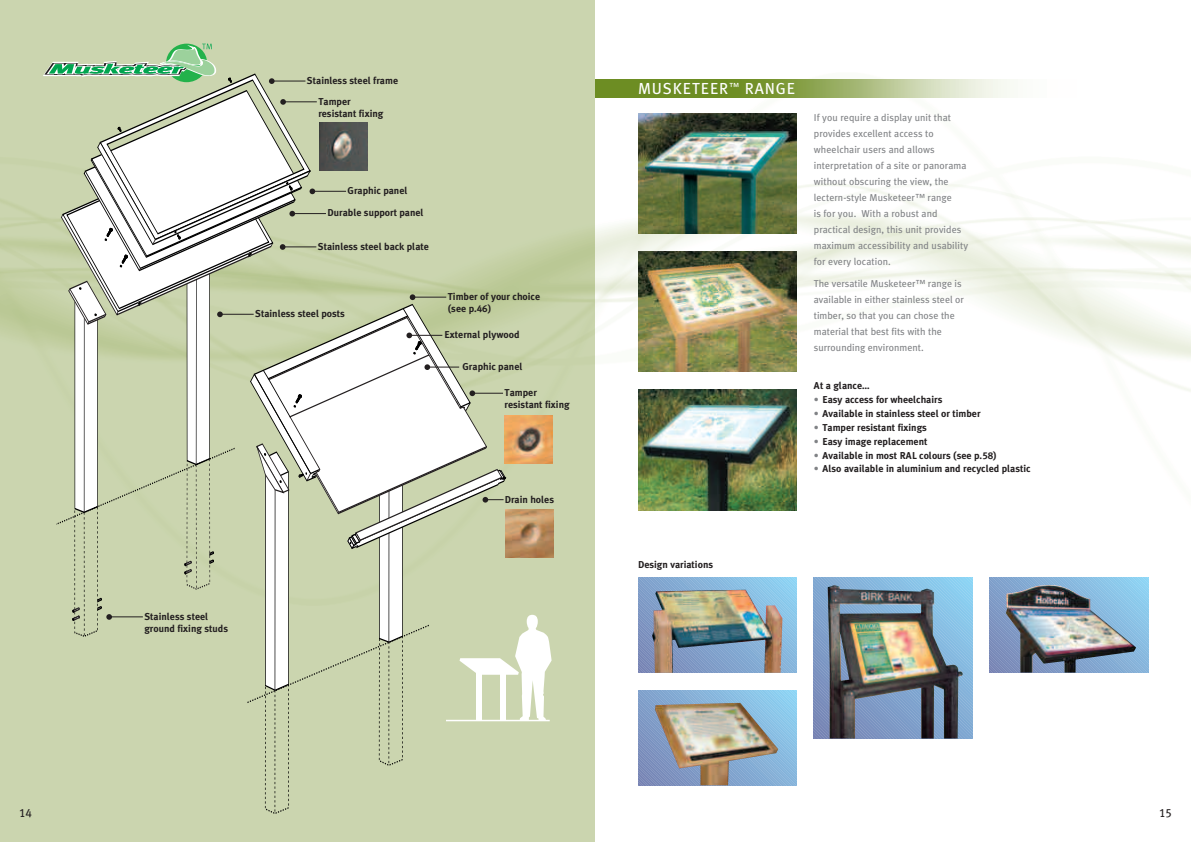
<style>
.page{position:relative;width:1191px;height:842px;background:#fff}
.page>*{position:absolute;margin:0;border:0;box-sizing:border-box;transform-origin:0 0}
.t1{font:16px "Meta Plus";letter-spacing:.055em;color:#fff}
.t2{font:12px "Meta Plus";color:#231f20}
.t3{font:10px/12px "Meta Plus Bold Roman";color:#231f20}
.t4{font:10px/16px "Meta Plus";letter-spacing:.005em;color:#808285}
.s1{color:#808285}
</style>
<div class="page">
<div style="left:0;top:0;width:595px;height:842px;background:#cbd5af"></div>
<img style="left:595px;top:79px;width:596px;height:707px">
<img style="left:551px;top:415px;width:2px;height:49px">
<img style="left:551px;top:509px;width:2px;height:49px">
<svg style="left:41px;top:44px;width:510px;height:774px"></svg>
<img style="left:638px;top:113px;width:159px;height:121px">
<img style="left:638px;top:390px;width:159px;height:120px">
<img style="left:638px;top:251px;width:159px;height:121px">
<svg style="left:638px;top:577px;width:159px;height:96px;background:#87b2d8"></svg>
<img style="left:652px;top:590px;width:130px;height:83px">
<svg style="left:814px;top:577px;width:158px;height:161px;background:#84aed6"></svg>
<img style="left:827px;top:585px;width:135px;height:153px">
<svg style="left:989px;top:577px;width:159px;height:95px;background:#86afd6"></svg>
<img style="left:1005px;top:585px;width:131px;height:87px">
<svg style="left:638px;top:690px;width:159px;height:95px;background:#87b1d8"></svg>
<img style="left:655px;top:703px;width:123px;height:82px">
<img style="left:319px;top:123px;width:48px;height:48px">
<img style="left:595px;top:80px;width:594px;height:17px">
<p class="t3" style="left:307px;top:74px;width:93px">Stainless steel frame</p>
<p class="t3" style="left:318px;top:95px;width:67px">Tamper resistant fixing</p>
<p class="t3" style="left:347px;top:185px;width:61px">Graphic panel</p>
<p class="t3" style="left:327px;top:207px;width:98px">Durable support panel</p>
<p class="t3" style="left:318px;top:240px;width:113px">Stainless steel back plate</p>
<p class="t3" style="left:255px;top:308px;width:91px">Stainless steel posts</p>
<p class="t3" style="left:448px;top:290px;width:94px">Timber of your choice (see p.46)</p>
<p class="t3" style="left:444px;top:329px;width:77px">External plywood</p>
<p class="t3" style="left:462px;top:360px;width:61px">Graphic panel</p>
<p class="t3" style="left:504px;top:387px;width:67px">Tamper resistant fixing</p>
<p class="t3" style="left:505px;top:493px;width:51px">Drain holes</p>
<p class="t3" style="left:144px;top:610px;width:85px">Stainless steel ground fixing studs</p>
<h1 class="t1" style="left:638px;top:79px;width:158px">MUSKETEER<sup>™</sup> RANGE</h1>
<p class="t4" style="left:814px;top:110px;width:156px">If you require a display unit that provides excellent access to wheelchair users and allows interpretation of a site or panorama without obscuring the view, the lectern-style Musketeer™ range<br>is for you. With a robust and practical design, this unit provides maximum accessibility and usability for every location.</p>
<p class="t4" style="left:814px;top:275px;width:152px">The versatile Musketeer™ range is available in either stainless steel or timber, so that you can chose the material that best fits with the surrounding environment.</p>
<p class="t3" style="left:814px;top:380px;width:57px">At a glance…</p>
<p class="t3" style="left:814px;top:394px;width:130px"><span class="s1">•</span> Easy access for wheelchairs</p>
<p class="t3" style="left:814px;top:408px;width:168px"><span class="s1">•</span> Available in stainless steel or timber</p>
<p class="t3" style="left:814px;top:421px;width:115px"><span class="s1">•</span> Tamper resistant fixings</p>
<p class="t3" style="left:814px;top:435px;width:115px"><span class="s1">•</span> Easy image replacement</p>
<p class="t3" style="left:814px;top:449px;width:184px"><span class="s1">•</span> Available in most RAL colours (see p.58)</p>
<p class="t3" style="left:814px;top:463px;width:218px"><span class="s1">•</span> Also available in aluminium and recycled plastic</p>
<p class="t3" style="left:638px;top:558px;width:77px">Design variations</p>
<p class="t2" style="left:19px;top:806px;width:14px">14</p>
<p class="t2" style="left:1159px;top:806px;width:14px">15</p>
</div>
